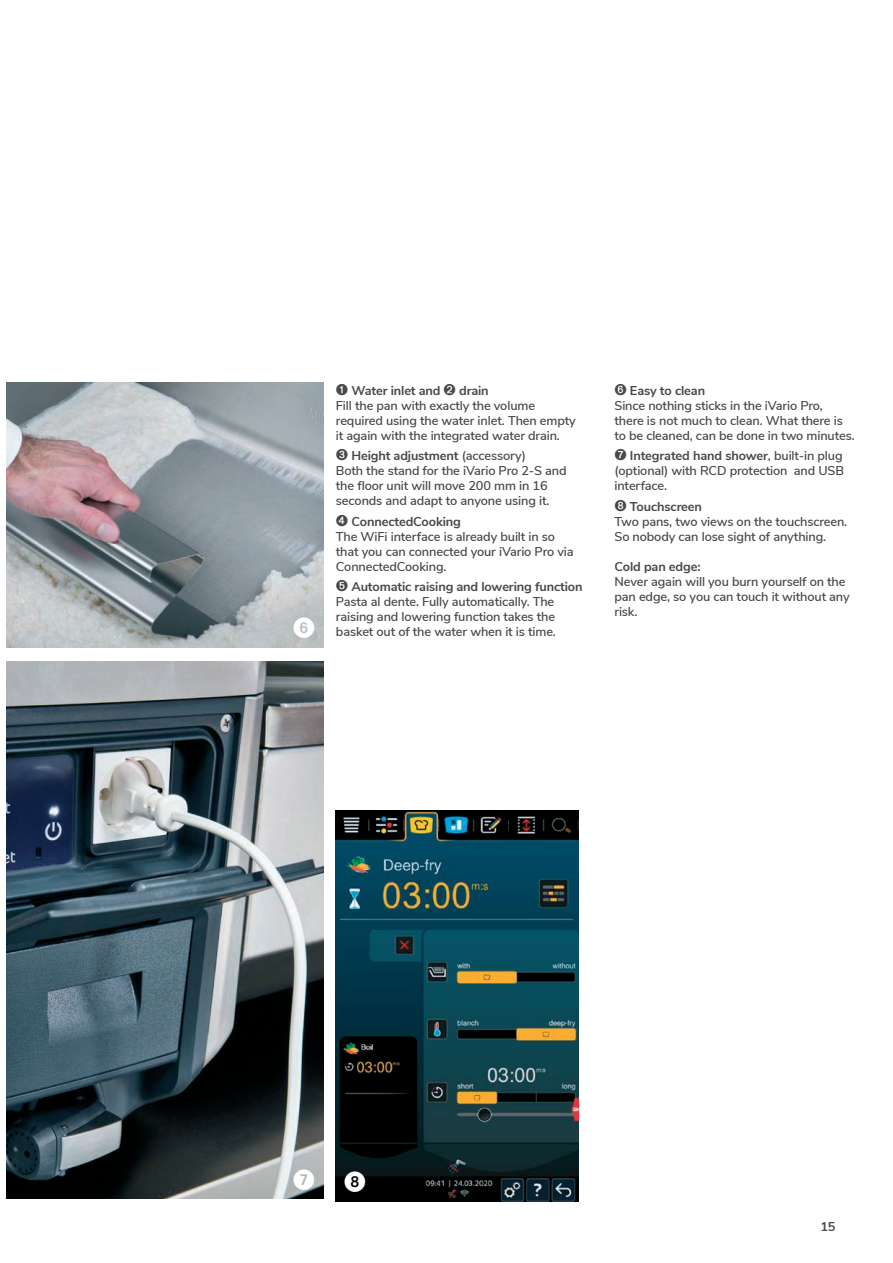
<style>
.page{position:relative;width:893px;height:1263px;background:#fff}
.page>*{position:absolute;margin:0;border:0;box-sizing:border-box;transform-origin:0 0}
.t1{font:21px "European Pi One";color:#fff}
.t2{font:600 12.75px/15px "Nunito Sans";letter-spacing:-.01em;color:#474a4a}
.t3{font:700 12.75px "Nunito Sans";letter-spacing:-.01em;color:#474a4a}
.s1{font-weight:700}
</style>
<div class="page">
<img style="left:7px;top:382px;width:316px;height:265px">
<img style="left:7px;top:662px;width:316px;height:537px">
<img style="left:335px;top:811px;width:243px;height:390px">
<h1 class="t1" style="left:293px;top:616px;width:22px">6</h1>
<p class="t2" style="left:336px;top:382px;width:241px">➊ <span class="s1">Water inlet and</span> ➋ <span class="s1">drain<br></span>Fill the pan with exactly the volume required using the water inlet. Then empty it again with the integrated water drain.</p>
<p class="t2" style="left:336px;top:448px;width:232px">➌ <span class="s1">Height adjustment</span> (accessory)<br>Both the stand for the iVario Pro 2-S and the floor unit will move 200 mm in 16 seconds and adapt to anyone using it.</p>
<p class="t2" style="left:336px;top:513px;width:239px">➍ <span class="s1">ConnectedCooking<br></span>The WiFi interface is already built in so that you can connected your iVario Pro via<br>ConnectedCooking.</p>
<p class="t2" style="left:336px;top:578px;width:248px">➎ <span class="s1">Automatic raising and lowering function </span>Pasta al dente. Fully automatically. The raising and lowering function takes the basket out of the water when it is time.</p>
<p class="t2" style="left:614px;top:382px;width:242px">➏ <span class="s1">Easy to clean<br></span>Since nothing sticks in the iVario Pro, there is not much to clean. What there is to be cleaned, can be done in two minutes.</p>
<p class="t2" style="left:614px;top:448px;width:231px;text-align:justify">➐ <span class="s1">Integrated hand shower</span>, built-in plug (optional) with RCD protection and USB interface.</p>
<p class="t2" style="left:614px;top:498px;width:234px">➑ <span class="s1">Touchscreen<br></span>Two pans, two views on the touchscreen.<br>So nobody can lose sight of anything.</p>
<p class="t3" style="left:614px;top:557px;width:88px">Cold pan edge:</p>
<p class="t2" style="left:614px;top:573px;width:237px">Never again will you burn yourself on the pan edge, so you can touch it without any risk.</p>
<h1 class="t1" style="left:293px;top:1167px;width:22px">7</h1>
<h1 class="t1" style="left:344px;top:1170px;width:22px">8</h1>
<p class="t3" style="left:820px;top:1218px;width:17px">15</p>
</div>
